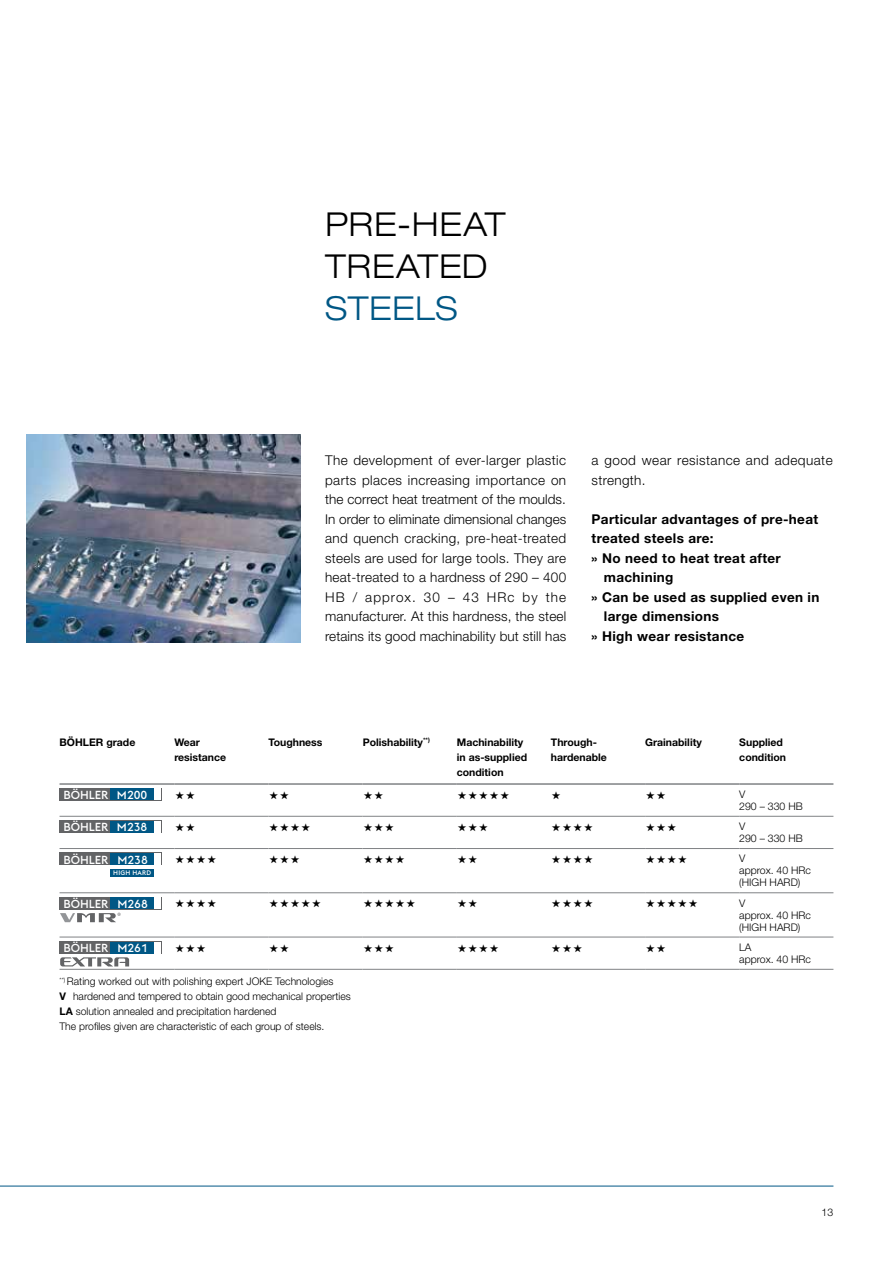
<style>
.page{position:relative;width:893px;height:1263px;background:#fff}
.page>*{position:absolute;margin:0;border:0;box-sizing:border-box;transform-origin:0 0}
.t1{font:300 expanded 33px/42px "Helvetica Neue LT Std";letter-spacing:.02em;color:#000}
.t2{font:300 expanded 33px "Helvetica Neue LT Std";letter-spacing:.02em;color:#005785}
.t3{font:300 13.5px/19.5px "Helvetica Neue LT Std";letter-spacing:.015em;color:#000;text-align:justify}
.t4{font:700 13.5px "Helvetica Neue LT Std";letter-spacing:.025em;color:#000}
.t5{font:300 13.5px/19.5px "Helvetica Neue LT Std";letter-spacing:.035em;color:#000}
.t6{font:500 11.55px "voestalpine";color:#fff}
.t7{font:300 10.5px/12px "Helvetica Neue LT Std";color:#000}
.t8{font:700 10.5px/15px "Helvetica Neue LT Std";color:#000}
.t9{font:500 6.45px "voestalpine";letter-spacing:.04em;color:#fff}
.s1{font-weight:700}
</style>
<div class="page">
<hr style="left:0;top:1186px;width:833px;height:1px;background:#005785">
<svg style="left:60px;top:815px;width:773px;height:154px"></svg>
<hr style="left:60px;top:816px;width:114px;height:1px;background:#808285">
<hr style="left:60px;top:848px;width:114px;height:1px;background:#808285">
<hr style="left:60px;top:892px;width:114px;height:1px;background:#808285">
<hr style="left:60px;top:937px;width:114px;height:1px;background:#808285">
<hr style="left:60px;top:969px;width:114px;height:1px;background:#808285">
<hr style="left:60px;top:783px;width:114px;height:2px;background:#808285">
<hr style="left:174px;top:783px;width:94px;height:2px;background:#808285">
<hr style="left:268px;top:783px;width:95px;height:2px;background:#808285">
<hr style="left:363px;top:783px;width:94px;height:2px;background:#808285">
<hr style="left:457px;top:783px;width:94px;height:2px;background:#808285">
<hr style="left:551px;top:783px;width:94px;height:2px;background:#808285">
<hr style="left:645px;top:783px;width:94px;height:2px;background:#808285">
<hr style="left:739px;top:783px;width:94px;height:2px;background:#808285">
<hr style="left:174px;top:816px;width:94px;height:1px;background:#808285">
<hr style="left:268px;top:816px;width:95px;height:1px;background:#808285">
<hr style="left:363px;top:816px;width:94px;height:1px;background:#808285">
<hr style="left:457px;top:816px;width:94px;height:1px;background:#808285">
<hr style="left:551px;top:816px;width:94px;height:1px;background:#808285">
<hr style="left:645px;top:816px;width:94px;height:1px;background:#808285">
<hr style="left:739px;top:816px;width:94px;height:1px;background:#808285">
<hr style="left:174px;top:848px;width:94px;height:1px;background:#808285">
<hr style="left:268px;top:848px;width:95px;height:1px;background:#808285">
<hr style="left:363px;top:848px;width:94px;height:1px;background:#808285">
<hr style="left:457px;top:848px;width:94px;height:1px;background:#808285">
<hr style="left:551px;top:848px;width:94px;height:1px;background:#808285">
<hr style="left:645px;top:848px;width:94px;height:1px;background:#808285">
<hr style="left:739px;top:848px;width:94px;height:1px;background:#808285">
<hr style="left:174px;top:892px;width:94px;height:1px;background:#808285">
<hr style="left:268px;top:892px;width:95px;height:1px;background:#808285">
<hr style="left:363px;top:892px;width:94px;height:1px;background:#808285">
<hr style="left:457px;top:892px;width:94px;height:1px;background:#808285">
<hr style="left:551px;top:892px;width:94px;height:1px;background:#808285">
<hr style="left:645px;top:892px;width:94px;height:1px;background:#808285">
<hr style="left:739px;top:892px;width:94px;height:1px;background:#808285">
<hr style="left:174px;top:937px;width:94px;height:1px;background:#808285">
<hr style="left:268px;top:937px;width:95px;height:1px;background:#808285">
<hr style="left:363px;top:937px;width:94px;height:1px;background:#808285">
<hr style="left:457px;top:937px;width:94px;height:1px;background:#808285">
<hr style="left:551px;top:937px;width:94px;height:1px;background:#808285">
<hr style="left:645px;top:937px;width:94px;height:1px;background:#808285">
<hr style="left:739px;top:937px;width:94px;height:1px;background:#808285">
<hr style="left:174px;top:969px;width:94px;height:1px;background:#808285">
<hr style="left:268px;top:969px;width:95px;height:1px;background:#808285">
<hr style="left:363px;top:969px;width:94px;height:1px;background:#808285">
<hr style="left:457px;top:969px;width:94px;height:1px;background:#808285">
<hr style="left:551px;top:969px;width:94px;height:1px;background:#808285">
<hr style="left:645px;top:969px;width:94px;height:1px;background:#808285">
<hr style="left:739px;top:969px;width:94px;height:1px;background:#808285">
<div style="left:60px;top:788px;width:102px;height:13px;background:#636466"></div>
<div style="left:111px;top:789px;width:43px;height:11px;background:#005785"></div>
<div style="left:155px;top:789px;width:6px;height:11px;background:#fff"></div>
<div style="left:60px;top:820px;width:102px;height:13px;background:#636466"></div>
<div style="left:111px;top:821px;width:43px;height:11px;background:#005785"></div>
<div style="left:155px;top:821px;width:6px;height:11px;background:#fff"></div>
<div style="left:60px;top:853px;width:102px;height:12px;background:#636466"></div>
<div style="left:111px;top:853px;width:43px;height:11px;background:#005785"></div>
<div style="left:155px;top:853px;width:6px;height:11px;background:#fff"></div>
<div style="left:111px;top:869px;width:43px;height:7px;background:#005785"></div>
<div style="left:60px;top:897px;width:102px;height:12px;background:#636466"></div>
<div style="left:111px;top:898px;width:43px;height:11px;background:#005785"></div>
<div style="left:155px;top:898px;width:6px;height:11px;background:#fff"></div>
<svg style="left:60px;top:913px;width:61px;height:9px"></svg>
<div style="left:60px;top:941px;width:102px;height:13px;background:#636466"></div>
<div style="left:111px;top:942px;width:43px;height:11px;background:#005785"></div>
<div style="left:155px;top:942px;width:6px;height:11px;background:#fff"></div>
<svg style="left:60px;top:957px;width:69px;height:9px"></svg>
<img style="left:27px;top:435px;width:273px;height:207px">
<svg style="left:176px;top:823px;width:18px;height:8px"></svg>
<svg style="left:270px;top:823px;width:40px;height:8px"></svg>
<svg style="left:364px;top:823px;width:29px;height:8px"></svg>
<svg style="left:458px;top:823px;width:30px;height:8px"></svg>
<svg style="left:552px;top:823px;width:40px;height:8px"></svg>
<svg style="left:646px;top:823px;width:30px;height:8px"></svg>
<svg style="left:176px;top:855px;width:40px;height:8px"></svg>
<svg style="left:270px;top:855px;width:29px;height:8px"></svg>
<svg style="left:364px;top:855px;width:40px;height:8px"></svg>
<svg style="left:458px;top:855px;width:19px;height:8px"></svg>
<svg style="left:552px;top:855px;width:40px;height:8px"></svg>
<svg style="left:646px;top:855px;width:41px;height:8px"></svg>
<svg style="left:176px;top:899px;width:40px;height:8px"></svg>
<svg style="left:270px;top:899px;width:51px;height:8px"></svg>
<svg style="left:364px;top:899px;width:51px;height:8px"></svg>
<svg style="left:458px;top:899px;width:19px;height:8px"></svg>
<svg style="left:552px;top:899px;width:40px;height:8px"></svg>
<svg style="left:646px;top:899px;width:51px;height:8px"></svg>
<svg style="left:176px;top:944px;width:29px;height:8px"></svg>
<svg style="left:270px;top:944px;width:19px;height:8px"></svg>
<svg style="left:364px;top:944px;width:29px;height:8px"></svg>
<svg style="left:458px;top:944px;width:40px;height:8px"></svg>
<svg style="left:552px;top:944px;width:30px;height:8px"></svg>
<svg style="left:646px;top:944px;width:19px;height:8px"></svg>
<h1 class="t1" style="left:325px;top:203px;width:182px">PRE-HEAT<br>TREATED</h1>
<h1 class="t2" style="left:325px;top:289px;width:134px">STEELS</h1>
<p class="t3" style="left:325px;top:450px;width:243px">The development of ever-larger plastic parts places increasing importance on the correct heat treatment of the moulds.<br>In order to eliminate dimensional changes and quench cracking, pre-heat-treated steels are used for large tools. They are heat-treated to a hardness of 290 – 400<br>HB / approx. 30 – 43 HRc by the manufacturer. At this hardness, the steel retains its good machinability but still has</p>
<p class="t5" style="left:592px;top:450px;width:243px">a good wear resistance and adequate strength.</p>
<p class="t4" style="left:592px;top:511px;width:228px">Particular advantages of pre-heat</p>
<p class="t4" style="left:592px;top:530px;width:124px">treated steels are:</p>
<p class="t4" style="left:592px;top:550px;width:191px">» No need to heat treat after</p>
<p class="t4" style="left:604px;top:569px;width:71px">machining</p>
<p class="t4" style="left:592px;top:589px;width:229px">» Can be used as supplied even in</p>
<p class="t4" style="left:604px;top:608px;width:117px">large dimensions</p>
<p class="t4" style="left:592px;top:628px;width:154px">» High wear resistance</p>
<p class="t8" style="left:60px;top:734px;width:77px">BÖHLER grade</p>
<p class="t8" style="left:174px;top:734px;width:53px">Wear resistance</p>
<p class="t8" style="left:268px;top:734px;width:56px">Toughness</p>
<p class="t8" style="left:363px;top:734px;width:69px">Polishability<sup>**)</sup></p>
<p class="t8" style="left:457px;top:734px;width:72px">Machinability in as-supplied condition</p>
<p class="t8" style="left:551px;top:734px;width:57px">Through&shy;hardenable</p>
<p class="t8" style="left:645px;top:734px;width:58px">Grainability</p>
<p class="t8" style="left:739px;top:734px;width:48px">Supplied condition</p>
<p class="t6" style="left:63px;top:788px;width:86px">BÖHLER M200</p>
<p class="t7" style="left:739px;top:788px;width:65px">V<br>290 – 330 HB</p>
<p class="t6" style="left:63px;top:820px;width:86px">BÖHLER M238</p>
<p class="t7" style="left:739px;top:820px;width:65px">V<br>290 – 330 HB</p>
<p class="t6" style="left:63px;top:852px;width:86px">BÖHLER M238</p>
<p class="t9" style="left:113px;top:869px;width:40px">HIGH HARD</p>
<p class="t7" style="left:739px;top:852px;width:73px">V<br>approx. 40 HRc (HIGH HARD)</p>
<p class="t6" style="left:63px;top:897px;width:86px">BÖHLER M268</p>
<p class="t7" style="left:739px;top:897px;width:73px">V<br>approx. 40 HRc (HIGH HARD)</p>
<p class="t6" style="left:63px;top:941px;width:86px">BÖHLER M261</p>
<p class="t7" style="left:739px;top:941px;width:73px">LA<br>approx. 40 HRc</p>
<p class="t7" style="left:60px;top:974px;width:293px;line-height:15px"><sup>**)</sup> Rating worked out with polishing expert JOKE Technologies<br><span class="s1">V</span> hardened and tempered to obtain good mechanical properties <span class="s1">LA</span> solution annealed and precipitation hardened<br>The profiles given are characteristic of each group of steels.</p>
<p class="t7" style="left:821px;top:1206px;width:13px">13</p>
</div>
